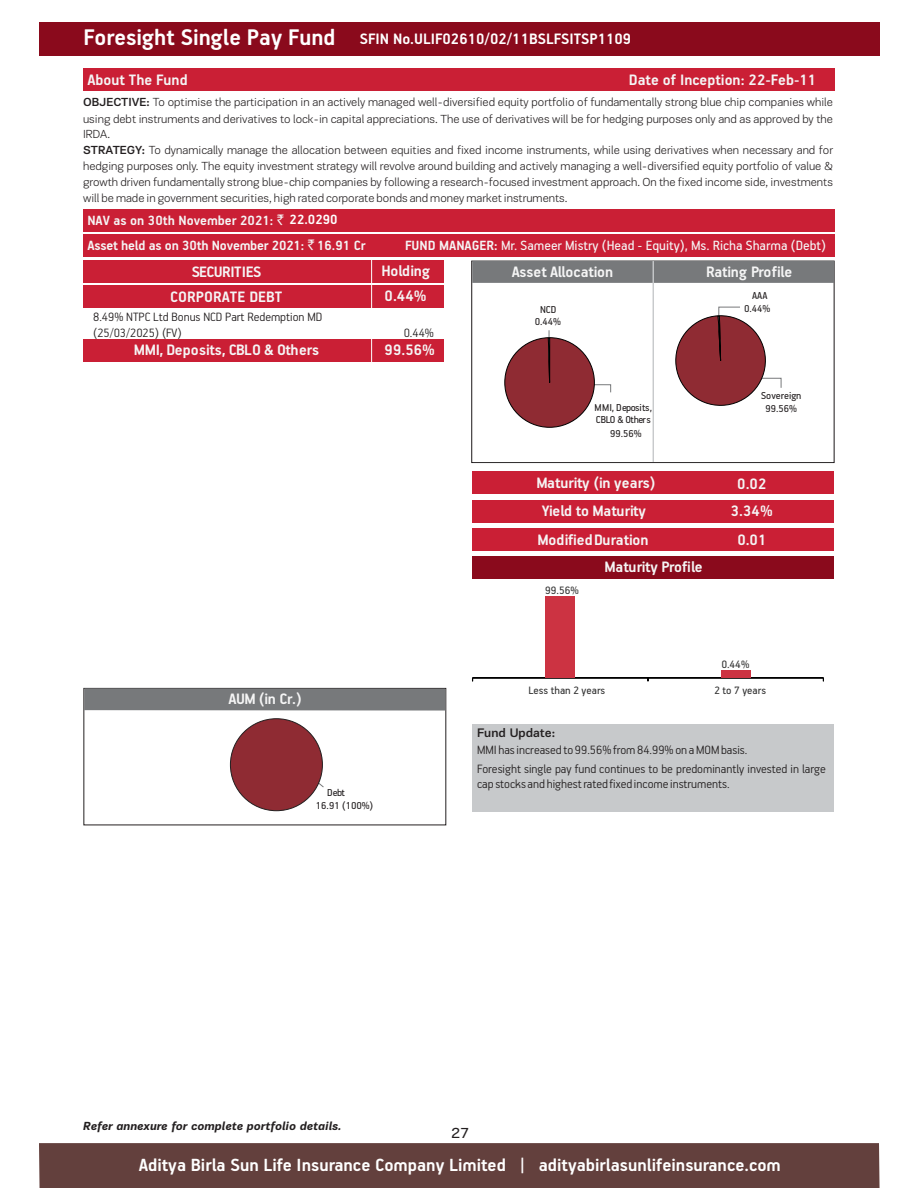
<style>
.page{position:relative;width:918px;height:1188px;background:#fff}
.page>*{position:absolute;margin:0;border:0;box-sizing:border-box;transform-origin:0 0}
.t1{font:700 19.8px "PF Handbook Pro";color:#fff}
.t2{font:700 16.95px "PF Handbook Pro";color:#f5f5f5}
.t3{font:700 16.95px "PF Handbook Pro";letter-spacing:-.02em;color:#f5f5f5}
.t4{font:700 16.95px "PF Handbook Pro";color:#fff}
.t5{font:700 16.95px "PF Handbook Pro";letter-spacing:-.03em;color:#f5f5f5}
.t6{font:15.45px "PF Encore Sans Pro";color:#231f20}
.t7{font:700 15px/24.9px "PF Handbook Pro";color:#f5f5f5}
.t8{font:15px "PF Handbook Pro";color:#f5f5f5}
.t9{font:300 13.5px/18.3px "PF Handbook Pro";color:#231f20}
.t10{font:500 12.75px "PF Encore Sans Pro";color:#231f20}
.t11{font:300 12px/15.9px "PF Encore Sans Pro";color:#231f20}
.t12{font:italic 700 12px "PF Encore Sans Pro";color:#231f20}
.t13{font:12px "PF Handbook Pro";color:#333}
.t14{font:11.25px/12.8px "PF Handbook Pro";color:#231f20;text-align:center}
.t15{font:11.25px/12.8px "PF Handbook Pro";letter-spacing:-.03em;color:#231f20}
.s1{font-size:25.35px}
.s2{font-weight:500}
.s3{font-family:"Rupee";font-weight:400}
.s4{color:#fff}
.s5{font-weight:700}
</style>
<div class="page">
<div style="left:39px;top:22px;width:841px;height:33px;background:#8a0a1c"></div>
<div style="left:83px;top:260px;width:361px;height:22px;background:#ca1f35"></div>
<div style="left:83px;top:68px;width:751px;height:23px;background:#ca1f35"></div>
<div style="left:83px;top:210px;width:751px;height:22px;background:#ca1f35"></div>
<div style="left:83px;top:235px;width:751px;height:22px;background:#ca1f35"></div>
<div style="left:39px;top:1143px;width:841px;height:45px;background:#63403d"></div>
<div style="left:472px;top:261px;width:362px;height:22px;background:#77797b"></div>
<hr style="left:653px;top:261px;width:1px;height:201px;background:#c7c9cb">
<svg style="left:594px;top:384px;width:17px;height:9px"></svg>
<div style="left:472px;top:724px;width:362px;height:88px;background:#c7c9cb"></div>
<div style="left:472px;top:472px;width:362px;height:22px;background:#ca1f35"></div>
<div style="left:472px;top:500px;width:362px;height:22px;background:#ca1f35"></div>
<div style="left:472px;top:529px;width:362px;height:22px;background:#ca1f35"></div>
<div style="left:472px;top:557px;width:362px;height:22px;background:#8a0a1c"></div>
<div style="left:84px;top:688px;width:361px;height:23px;background:#77797b"></div>
<svg style="left:316px;top:780px;width:8px;height:9px"></svg>
<div style="left:230px;top:718px;width:93px;height:93px;background:#8f2b33;border:1px solid #231f20;border-radius:50%"></div>
<div style="left:83px;top:285px;width:361px;height:22px;background:#ca1f35"></div>
<div style="left:83px;top:340px;width:361px;height:22px;background:#ca1f35"></div>
<div style="left:472px;top:678px;width:351px;height:1px;background:#000;border:1px solid #000"></div>
<div style="left:721px;top:670px;width:29px;height:8px;background:#cc3342"></div>
<div style="left:546px;top:597px;width:29px;height:81px;background:#cc3342"></div>
<hr style="left:371px;top:258px;width:1px;height:422px;background:#fff">
<div style="left:505px;top:338px;width:90px;height:89px;background:#8f2b33;border:1px solid #000;border-radius:45px"></div>
<svg style="left:548px;top:330px;width:2px;height:53px"></svg>
<svg style="left:675px;top:306px;width:107px;height:100px"></svg>
<h2 class="t4" style="left:83px;top:31px;width:549px"><span class="s1">Foresight Single Pay Fund</span> SFIN No.ULIF02610/02/11BSLFSITSP1109</h2>
<h2 class="t2" style="left:87px;top:72px;width:102px">About The Fund</h2>
<h2 class="t2" style="left:629px;top:72px;width:189px">Date of Inception: 22-Feb-11</h2>
<p class="t11" style="left:83px;top:96px;width:751px"><span class="s2">OBJECTIVE:</span> To optimise the participation in an actively managed well-diversified equity portfolio of fundamentally strong blue chip companies while using debt instruments and derivatives to lock-in capital appreciations. The use of derivatives will be for hedging purposes only and as approved by the IRDA.<br><span class="s2">STRATEGY:</span> To dynamically manage the allocation between equities and fixed income instruments, while using derivatives when necessary and for hedging purposes only. The equity investment strategy will revolve around building and actively managing a well-diversified equity portfolio of value &amp; growth driven fundamentally strong blue-chip companies by following a research-focused investment approach. On the fixed income side, investments will be made in government securities, high rated corporate bonds and money market instruments.</p>
<p class="t7" style="left:87px;top:209px;width:280px">NAV as on 30th November 2021: <span class="s3">`</span> <span class="s4">22.0290<br></span>Asset held as on 30th November 2021: <span class="s3">`</span> 16.91 Cr</p>
<p class="t8" style="left:405px;top:238px;width:422px"><span class="s5">FUND MANAGER:</span> Mr. Sameer Mistry (Head - Equity), Ms. Richa Sharma (Debt)</p>
<h2 class="t5" style="left:192px;top:264px;width:71px">SECURITIES</h2>
<h2 class="t2" style="left:382px;top:263px;width:50px">Holding</h2>
<h2 class="t2" style="left:170px;top:289px;width:114px">CORPORATE DEBT</h2>
<h2 class="t2" style="left:385px;top:289px;width:43px">0.44%</h2>
<p class="t9" style="left:93px;top:310px;width:231px;line-height:15.3px">8.49% NTPC Ltd Bonus NCD Part Redemption MD (25/03/2025) (FV)</p>
<p class="t9" style="left:404px;top:324px;width:32px">0.44%</p>
<h2 class="t3" style="left:134px;top:342px;width:187px">MMI, Deposits, CBLO &amp; Others</h2>
<h2 class="t2" style="left:385px;top:343px;width:52px">99.56%</h2>
<h2 class="t2" style="left:229px;top:691px;width:75px">AUM (in Cr.)</h2>
<p class="t14" style="left:316px;top:787px;width:59px;text-align:left;text-indent:11px">Debt<br>16.91 (100%)</p>
<h2 class="t2" style="left:512px;top:265px;width:103px">Asset Allocation</h2>
<h2 class="t3" style="left:706px;top:265px;width:87px">Rating Profile</h2>
<p class="t14" style="left:744px;top:290px;width:28px">AAA<br>0.44%</p>
<p class="t14" style="left:535px;top:305px;width:28px;line-height:11.4px">NCD<br>0.44%</p>
<p class="t15" style="left:595px;top:401px;width:59px">MMI, Deposits,<br>CBLO &amp; Others</p>
<p class="t14" style="left:610px;top:427px;width:33px">99.56%</p>
<p class="t14" style="left:761px;top:390px;width:42px">Sovereign<br>99.56%</p>
<h2 class="t2" style="left:536px;top:475px;width:121px">Maturity (in years)</h2>
<h2 class="t2" style="left:737px;top:476px;width:31px">0.02</h2>
<h2 class="t3" style="left:542px;top:503px;width:106px">Yield to Maturity</h2>
<h2 class="t2" style="left:731px;top:503px;width:43px">3.34%</h2>
<h2 class="t2" style="left:538px;top:532px;width:113px">ModifiedDuration</h2>
<h2 class="t2" style="left:737px;top:532px;width:31px">0.01</h2>
<h2 class="t3" style="left:604px;top:559px;width:100px">Maturity Profile</h2>
<p class="t13" style="left:545px;top:585px;width:35px">99.56%</p>
<p class="t13" style="left:721px;top:659px;width:30px">0.44%</p>
<p class="t13" style="left:528px;top:685px;width:78px">Less than 2 years</p>
<p class="t13" style="left:714px;top:685px;width:53px">2 to 7 years</p>
<p class="t10" style="left:477px;top:728px;width:80px">Fund Update:</p>
<p class="t9" style="left:477px;top:742px;width:350px">MMI hasincreased to 99.56% from 84.99%on a MOM basis.<br>Foresight single pay fund continues to be predominantly invested in large</p>
<p class="t9" style="left:477px;top:775px;width:254px">cap stocks and highest rated fixed income instruments.</p>
<p class="t12" style="left:83px;top:1121px;width:260px">Refer annexure for complete portfolio details.</p>
<p class="t6" style="left:451px;top:1127px;width:20px">27</p>
<h1 class="t1" style="left:139px;top:1156px;width:644px">Aditya Birla Sun Life Insurance Company Limited | adityabirlasunlifeinsurance.com</h1>
</div>
